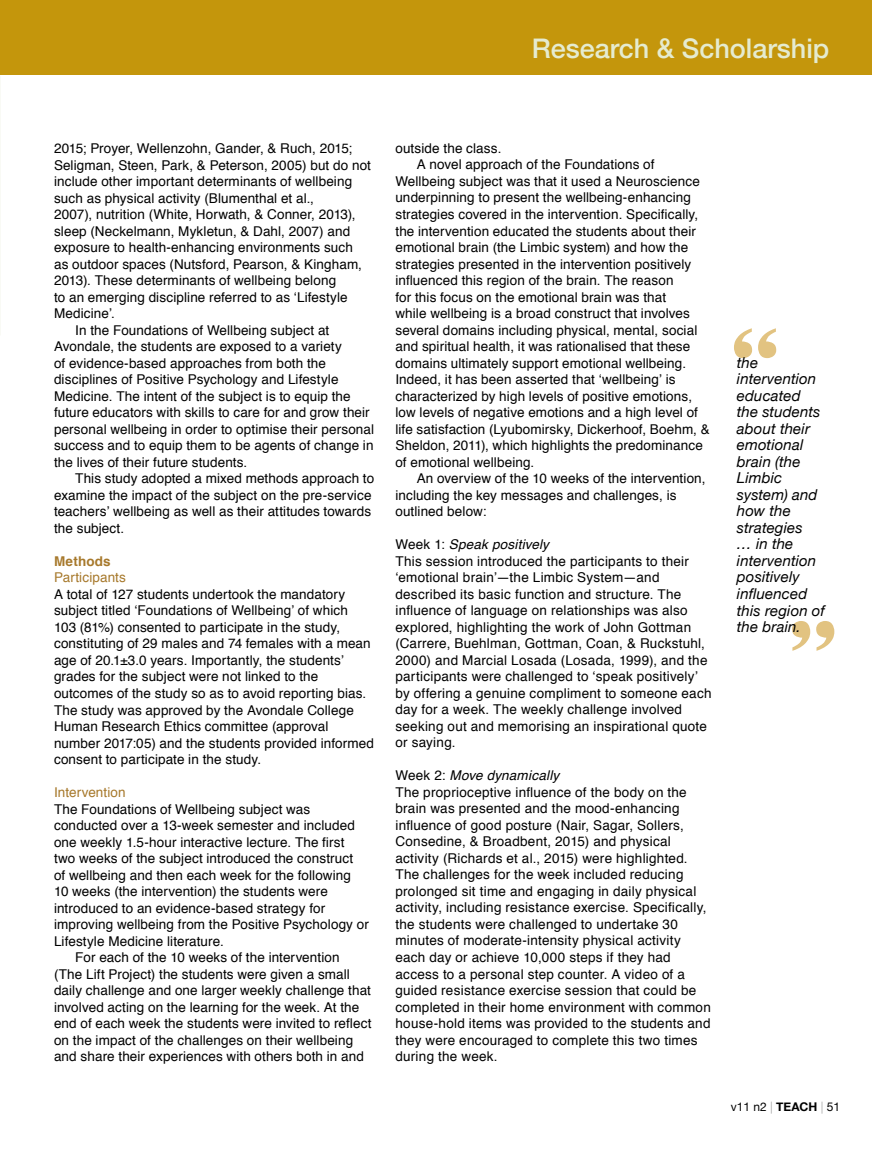
<style>
.page{position:relative;width:872px;height:1149px;background:#fff}
.page>*{position:absolute;margin:0;border:0;box-sizing:border-box;transform-origin:0 0}
.t1{font:700 108px "Copperplate";color:#e2c381}
.t2{font:500 27px "Helvetica Neue";color:#e5ebd0}
.t3{font:italic 15px/16.5px "Helvetica Neue";letter-spacing:.01em;color:#000}
.t4{font:13.5px/16.5px "Helvetica";letter-spacing:.01em;color:#000}
.t5{font:13.5px "Helvetica";letter-spacing:.005em;color:#a7792c}
.t6{font:700 13.5px "Helvetica";letter-spacing:.015em;color:#a7792c}
.t7{font:12px "Helvetica Neue";color:#000}
.s1{font-style:italic}
.s2{font-weight:200}
.s3{font-weight:700}
</style>
<div class="page">
<div style="left:0;top:0;width:872px;height:74px;background:#c4960c"></div>
<h2 class="t2" style="left:531px;top:26px;width:299px">Research &amp; Scholarship</h2>
<p class="t4" style="left:54px;top:140px;width:300px">2015; Proyer, Wellenzohn, Gander, &amp; Ruch, 2015;</p>
<p class="t4" style="left:54px;top:157px;width:318px">Seligman, Steen, Park, &amp; Peterson, 2005) but do not</p>
<p class="t4" style="left:54px;top:173px;width:300px">include other important determinants of wellbeing</p>
<p class="t4" style="left:54px;top:190px;width:261px">such as physical activity (Blumenthal et al.,</p>
<p class="t4" style="left:54px;top:206px;width:303px">2007), nutrition (White, Horwath, &amp; Conner, 2013),</p>
<p class="t4" style="left:54px;top:223px;width:298px">sleep (Neckelmann, Mykletun, &amp; Dahl, 2007) and</p>
<p class="t4" style="left:54px;top:239px;width:300px">exposure to health-enhancing environments such</p>
<p class="t4" style="left:54px;top:256px;width:309px">as outdoor spaces (Nutsford, Pearson, &amp; Kingham,</p>
<p class="t4" style="left:54px;top:272px;width:284px">2013). These determinants of wellbeing belong</p>
<p class="t4" style="left:54px;top:289px;width:295px">to an emerging discipline referred to as ‘Lifestyle</p>
<p class="t4" style="left:54px;top:305px;width:62px">Medicine’.</p>
<p class="t4" style="left:75px;top:322px;width:255px">In the Foundations of Wellbeing subject at</p>
<p class="t4" style="left:54px;top:338px;width:289px">Avondale, the students are exposed to a variety</p>
<p class="t4" style="left:54px;top:355px;width:273px">of evidence-based approaches from both the</p>
<p class="t4" style="left:54px;top:371px;width:286px">disciplines of Positive Psychology and Lifestyle</p>
<p class="t4" style="left:54px;top:388px;width:298px">Medicine. The intent of the subject is to equip the</p>
<p class="t4" style="left:54px;top:404px;width:317px">future educators with skills to care for and grow their</p>
<p class="t4" style="left:54px;top:421px;width:322px">personal wellbeing in order to optimise their personal</p>
<p class="t4" style="left:54px;top:437px;width:321px">success and to equip them to be agents of change in</p>
<p class="t4" style="left:54px;top:454px;width:195px">the lives of their future students.</p>
<p class="t4" style="left:75px;top:470px;width:300px">This study adopted a mixed methods approach to</p>
<p class="t4" style="left:54px;top:487px;width:319px">examine the impact of the subject on the pre-service</p>
<p class="t4" style="left:54px;top:503px;width:318px">teachers’ wellbeing as well as their attitudes towards</p>
<p class="t4" style="left:54px;top:520px;width:72px">the subject.</p>
<p class="t6" style="left:54px;top:550px;width:58px">Methods</p>
<p class="t5" style="left:54px;top:567px;width:73px">Participants</p>
<p class="t4" style="left:54px;top:586px;width:321px">A total of 127 students undertook the mandatory subject titled ‘Foundations of Wellbeing’ of which<br>103 (81%) consented to participate in the study, constituting of 29 males and 74 females with a mean age of 20.1±3.0 years. Importantly, the students’ grades for the subject were not linked to the outcomes of the study so as to avoid reporting bias.<br>The study was approved by the Avondale College Human Research Ethics committee (approval number 2017:05) and the students provided informed consent to participate in the study.</p>
<p class="t5" style="left:54px;top:781px;width:73px">Intervention</p>
<p class="t4" style="left:54px;top:800px;width:258px">The Foundations of Wellbeing subject was</p>
<p class="t4" style="left:54px;top:817px;width:302px">conducted over a 13-week semester and included</p>
<p class="t4" style="left:54px;top:833px;width:292px">one weekly 1.5-hour interactive lecture. The first</p>
<p class="t4" style="left:54px;top:850px;width:301px">two weeks of the subject introduced the construct</p>
<p class="t4" style="left:54px;top:866px;width:298px">of wellbeing and then each week for the following</p>
<p class="t4" style="left:54px;top:883px;width:275px">10 weeks (the intervention) the students were</p>
<p class="t4" style="left:54px;top:899px;width:273px">introduced to an evidence-based strategy for</p>
<p class="t4" style="left:54px;top:916px;width:316px">improving wellbeing from the Positive Psychology or</p>
<p class="t4" style="left:54px;top:932px;width:171px">Lifestyle Medicine literature.</p>
<p class="t4" style="left:75px;top:949px;width:266px">For each of the 10 weeks of the intervention</p>
<p class="t4" style="left:54px;top:965px;width:297px">(The Lift Project) the students were given a small</p>
<p class="t4" style="left:54px;top:982px;width:318px">daily challenge and one larger weekly challenge that</p>
<p class="t4" style="left:54px;top:998px;width:307px">involved acting on the learning for the week. At the</p>
<p class="t4" style="left:54px;top:1015px;width:319px">end of each week the students were invited to reflect</p>
<p class="t4" style="left:54px;top:1031px;width:301px">on the impact of the challenges on their wellbeing</p>
<p class="t4" style="left:54px;top:1048px;width:311px">and share their experiences with others both in and</p>
<p class="t4" style="left:395px;top:140px;width:108px">outside the class.</p>
<p class="t4" style="left:417px;top:157px;width:239px">A novel approach of the Foundations of</p>
<p class="t4" style="left:395px;top:173px;width:306px">Wellbeing subject was that it used a Neuroscience</p>
<p class="t4" style="left:395px;top:190px;width:297px">underpinning to present the wellbeing-enhancing</p>
<p class="t4" style="left:395px;top:206px;width:304px">strategies covered in the intervention. Specifically,</p>
<p class="t4" style="left:395px;top:223px;width:302px">the intervention educated the students about their</p>
<p class="t4" style="left:395px;top:239px;width:294px">emotional brain (the Limbic system) and how the</p>
<p class="t4" style="left:395px;top:256px;width:297px">strategies presented in the intervention positively</p>
<p class="t4" style="left:395px;top:272px;width:279px">influenced this region of the brain. The reason</p>
<p class="t4" style="left:395px;top:289px;width:272px">for this focus on the emotional brain was that</p>
<p class="t4" style="left:395px;top:305px;width:296px">while wellbeing is a broad construct that involves</p>
<p class="t4" style="left:395px;top:322px;width:303px">several domains including physical, mental, social</p>
<p class="t4" style="left:395px;top:338px;width:296px">and spiritual health, it was rationalised that these</p>
<p class="t4" style="left:395px;top:355px;width:292px">domains ultimately support emotional wellbeing.</p>
<p class="t4" style="left:395px;top:371px;width:281px">Indeed, it has been asserted that ‘wellbeing’ is</p>
<p class="t4" style="left:395px;top:388px;width:298px">characterized by high levels of positive emotions,</p>
<p class="t4" style="left:395px;top:404px;width:304px">low levels of negative emotions and a high level of</p>
<p class="t4" style="left:395px;top:421px;width:316px">life satisfaction (Lyubomirsky, Dickerhoof, Boehm, &amp;</p>
<p class="t4" style="left:395px;top:437px;width:309px">Sheldon, 2011), which highlights the predominance</p>
<p class="t4" style="left:395px;top:454px;width:140px">of emotional wellbeing.</p>
<p class="t4" style="left:417px;top:470px;width:290px">An overview of the 10 weeks of the intervention,</p>
<p class="t4" style="left:395px;top:487px;width:282px">including the key messages and challenges, is</p>
<p class="t4" style="left:395px;top:503px;width:92px">outlined below:</p>
<p class="t4" style="left:395px;top:536px;width:318px">Week 1: <span class="s1">Speak positively<br></span>This session introduced the participants to their ‘emotional brain’—the Limbic System—and described its basic function and structure. The influence of language on relationships was also explored, highlighting the work of John Gottman (Carrere, Buehlman, Gottman, Coan, &amp; Ruckstuhl, 2000) and Marcial Losada (Losada, 1999), and the participants were challenged to ‘speak positively’ by offering a genuine compliment to someone each day for a week. The weekly challenge involved seeking out and memorising an inspirational quote or saying.</p>
<p class="t4" style="left:395px;top:767px;width:317px">Week 2: <span class="s1">Move dynamically<br></span>The proprioceptive influence of the body on the brain was presented and the mood-enhancing influence of good posture (Nair, Sagar, Sollers, Consedine, &amp; Broadbent, 2015) and physical activity (Richards et al., 2015) were highlighted.<br>The challenges for the week included reducing prolonged sit time and engaging in daily physical activity, including resistance exercise. Specifically, the students were challenged to undertake 30 minutes of moderate-intensity physical activity each day or achieve 10,000 steps if they had access to a personal step counter. A video of a guided resistance exercise session that could be completed in their home environment with common house-hold items was provided to the students and they were encouraged to complete this two times during the week.</p>
<h1 class="t1" style="left:728px;top:288px;width:55px">“</h1>
<p class="t3" style="left:737px;top:355px;width:90px">the intervention educated the students about their emotional brain (the<br>Limbic system) and how the strategies<br>… in the intervention positively influenced this region of the brain.</p>
<h1 class="t1" style="left:786px;top:580px;width:55px">”</h1>
<p class="t7" style="left:731px;top:1097px;width:111px">v11 n2 <span class="s2">|</span> <span class="s3">TEACH</span> <span class="s2">|</span> 51</p>
</div>
